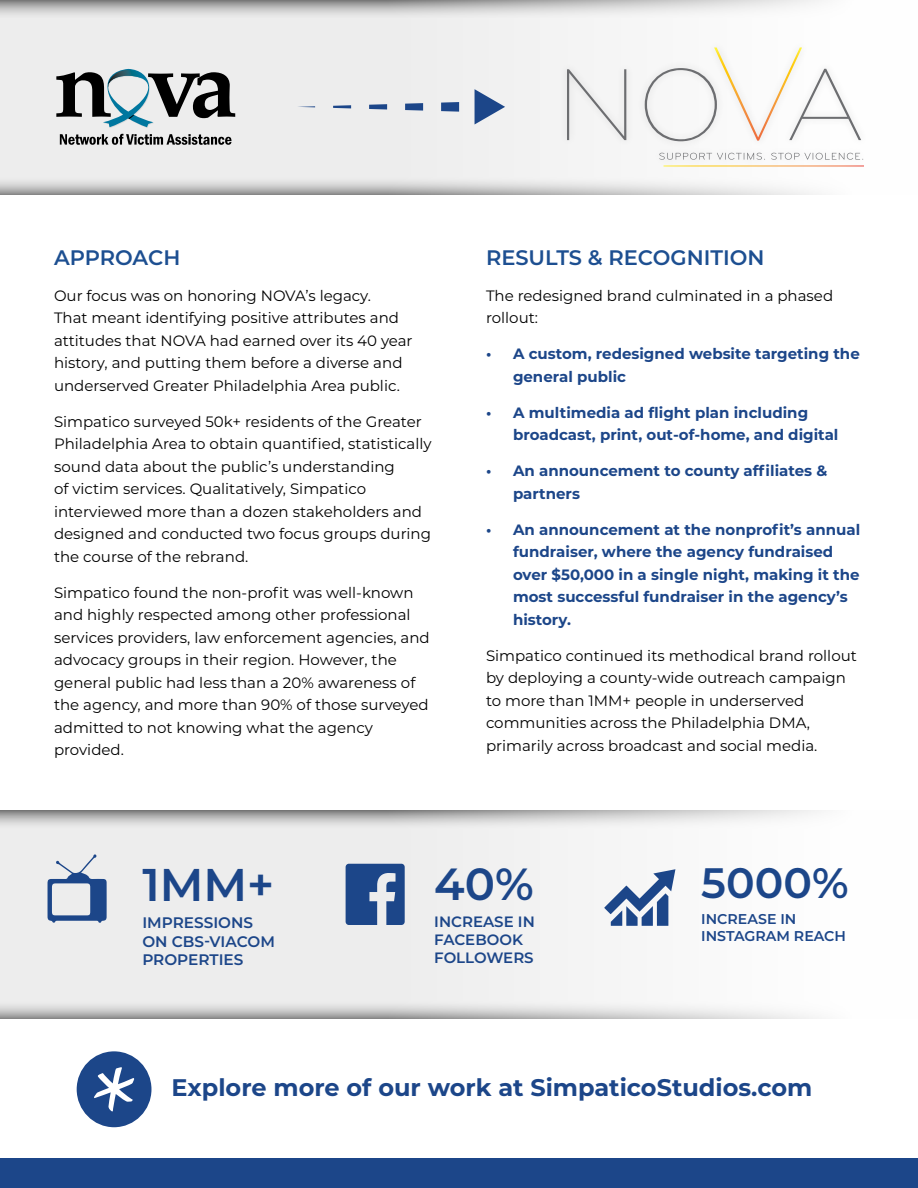
<style>
.page{position:relative;width:918px;height:1188px;background:#fff}
.page>*{position:absolute;margin:0;border:0;box-sizing:border-box;transform-origin:0 0}
.t1{font:600 45.75px "Montserrat";color:#1c4689}
.t2{font:600 45px "Montserrat";color:#1c4689}
.t3{font:600 42.6px "Montserrat";color:#1c4689}
.t4{font:700 24px "Montserrat";color:#1c4689}
.t5{font:600 21px "Montserrat";color:#1d4f91}
.t6{font:600 15.3px/18.3px "Montserrat";color:#1c4689}
.t7{font:15px/22.5px "Montserrat";color:#000}
.t8{font:700 15px/22.5px "Montserrat";color:#1c4689}
.t9{font:600 15px/18px "Montserrat";color:#1c4689}
.t10{font:600 14.1px/17px "Montserrat";color:#1c4689}
</style>
<div class="page">
<svg style="left:0;top:810px;width:822px;height:208px;fill:#ededed"></svg>
<svg style="left:0;top:0;width:822px;height:195px;fill:#ededed"></svg>
<svg style="left:604px;top:869px;width:71px;height:57px"></svg>
<div style="left:77px;top:1051px;width:74px;height:76px;background:#1c4689;border-radius:50%"></div>
<svg style="left:94px;top:1067px;width:40px;height:44px"></svg>
<div style="left:0;top:1158px;width:918px;height:30px;background:#1c4689"></div>
<svg style="left:346px;top:864px;width:59px;height:61px;background:#44669c"></svg>
<svg style="left:48px;top:854px;width:59px;height:69px;background:#a4b2ca"></svg>
<svg style="left:60px;top:134px;width:172px;height:11px;background:#848484"></svg>
<svg style="left:56px;top:69px;width:179px;height:59px;background:#969ea0"></svg>
<div style="left:559px;top:40px;width:311px;height:134px;background:#f6f6f6"></div>
<svg style="left:567px;top:69px;width:59px;height:71px"></svg>
<svg style="left:645px;top:48px;width:216px;height:93px"></svg>
<hr style="left:664px;top:166px;width:200px;height:1px;background:#fff">
<svg style="left:659px;top:153px;width:106px;height:7px"></svg>
<svg style="left:771px;top:153px;width:92px;height:7px"></svg>
<svg style="left:297px;top:106px;width:18px;height:1px"></svg>
<svg style="left:333px;top:105px;width:18px;height:3px"></svg>
<svg style="left:369px;top:104px;width:18px;height:6px"></svg>
<svg style="left:405px;top:103px;width:18px;height:8px"></svg>
<svg style="left:441px;top:102px;width:18px;height:10px"></svg>
<svg style="left:475px;top:89px;width:30px;height:35px"></svg>
<h3 class="t5" style="left:54px;top:242px;width:128px">APPROACH</h3>
<p class="t7" style="left:54px;top:283px;width:360px">Our focus was on honoring NOVA’s legacy.<br>That meant identifying positive attributes and attitudes that NOVA had earned over its 40 year history, and putting them before a diverse and underserved Greater Philadelphia Area public.</p>
<p class="t7" style="left:54px;top:409px;width:379px">Simpatico surveyed 50k+ residents of the Greater Philadelphia Area to obtain quantified, statistically sound data about the public’s understanding<br>of victim services. Qualitatively, Simpatico interviewed more than a dozen stakeholders and designed and conducted two focus groups during the course of the rebrand.</p>
<p class="t7" style="left:54px;top:580px;width:377px">Simpatico found the non-profit was well-known and highly respected among other professional services providers, law enforcement agencies, and advocacy groups in their region. However, the general public had less than a 20% awareness of the agency, and more than 90% of those surveyed admitted to not knowing what the agency provided.</p>
<h3 class="t5" style="left:486px;top:242px;width:280px">RESULTS &amp; RECOGNITION</h3>
<p class="t7" style="left:486px;top:283px;width:349px">The redesigned brand culminated in a phased rollout:</p>
<p class="t8" style="left:513px;top:342px;width:348px;text-indent:-27px">• A custom, redesigned website targeting the general public</p>
<p class="t8" style="left:513px;top:400px;width:327px;text-indent:-27px">• A multimedia ad flight plan including broadcast, print, out-of-home, and digital</p>
<p class="t8" style="left:513px;top:459px;width:316px;text-indent:-27px">• An announcement to county affiliates &amp; partners</p>
<p class="t8" style="left:513px;top:517px;width:349px;text-indent:-27px">• An announcement at the nonprofit’s annual fundraiser, where the agency fundraised over $50,000 in a single night, making it the most successful fundraiser in the agency’s history.</p>
<p class="t7" style="left:486px;top:643px;width:372px">Simpatico continued its methodical brand rollout by deploying a county-wide outreach campaign to more than 1MM+ people in underserved communities across the Philadelphia DMA, primarily across broadcast and social media.</p>
<h1 class="t1" style="left:142px;top:852px;width:134px">1MM+</h1>
<p class="t6" style="left:142px;top:913px;width:134px">IMPRESSIONS<br>ON CBS-VIACOM<br>PROPERTIES</p>
<h2 class="t2" style="left:434px;top:852px;width:101px">40%</h2>
<p class="t9" style="left:434px;top:912px;width:102px">INCREASE IN<br>FACEBOOK<br>FOLLOWERS</p>
<h3 class="t3" style="left:701px;top:852px;width:149px">5000%</h3>
<p class="t10" style="left:701px;top:910px;width:146px">INCREASE IN<br>INSTAGRAM REACH</p>
<h3 class="t4" style="left:172px;top:1071px;width:642px">Explore more of our work at SimpaticoStudios.com</h3>
</div>
